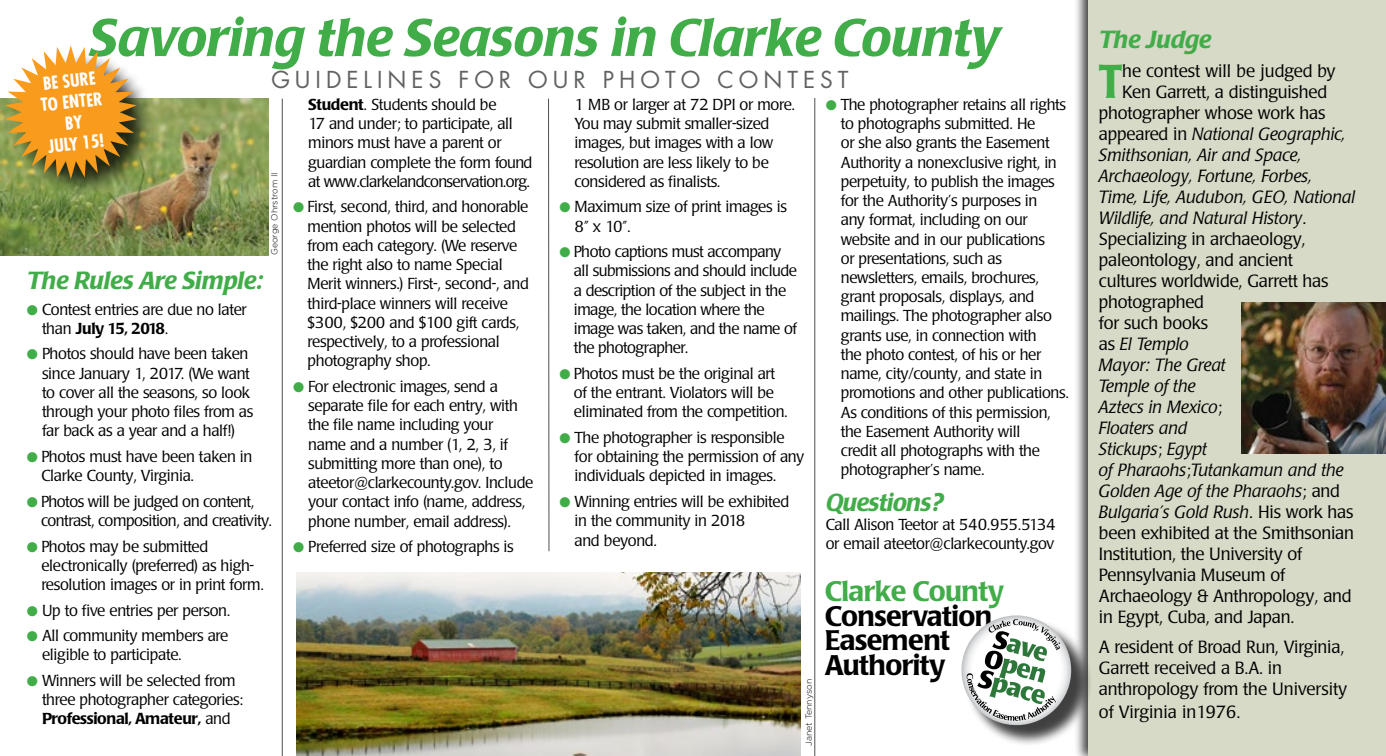
<style>
.page{position:relative;width:1386px;height:756px;background:#fff}
.page>*{position:absolute;margin:0;border:0;box-sizing:border-box;transform-origin:0 0}
.t1{font:italic 500 52.5px "Poppl Laudatio";color:#41ad49}
.t2{font:500 condensed 47.07px "Poppl Laudatio";color:#41ad49}
.t3{font:500 28px/24.5px "Poppl Laudatio";letter-spacing:-.02em;color:#000}
.t4{font:500 28px "Poppl Laudatio";letter-spacing:-.02em;color:#41ad49}
.t5{font:italic 500 24.5px "Poppl Laudatio";color:#41ad49}
.t6{font:italic 500 24.5px "Poppl Laudatio";letter-spacing:-.02em;color:#41ad49}
.t7{font:22.75px "Futura";letter-spacing:.22em;color:#616264}
.t8{font:300 17.5px/21px "Poppl Laudatio";letter-spacing:-.01em;color:#000}
.t9{font:italic 300 17.5px "Poppl Laudatio";letter-spacing:-.01em;color:#000}
.t10{font:700 condensed 17.5px/21px "Futura";color:#fff;text-align:center}
.t11{font:300 15.75px/19.2px "Poppl Laudatio";letter-spacing:-.02em;color:#000}
.t12{font:300 8.75px "Gotham HTF";color:#000}
.s1{font-weight:500}
.s2{color:#41ad49}
.s3{font-style:normal}
</style>
<div class="page">
<div style="left:1073px;top:0;width:313px;height:756px;background:#000;opacity:.75"></div>
<div style="left:1088px;top:0;width:298px;height:756px;background:#d6dac6"></div>
<img style="left:296px;top:572px;width:504px;height:184px">
<img style="left:1241px;top:302px;width:145px;height:152px">
<hr style="left:814px;top:98px;width:1px;height:658px;background:#000">
<hr style="left:548px;top:99px;width:1px;height:452px;background:#000">
<hr style="left:282px;top:99px;width:1px;height:657px;background:#000">
<div style="left:964px;top:619px;width:129px;height:128px;background:#000;opacity:.75"></div>
<svg style="left:961px;top:615px;width:116px;height:116px"></svg>
<img style="left:0;top:98px;width:268px;height:157px">
<div style="left:9px;top:50px;width:148px;height:149px;background:#000;opacity:.75"></div>
<svg style="left:5px;top:45px;width:132px;height:134px"></svg>
<h1 class="t1" style="left:89px;top:8px;width:912px">Savoring the Seasons in Clarke County</h1>
<p class="t10" style="left:42px;top:73px;width:54px;rotate:-6deg">BE SURE</p>
<h3 class="t7" style="left:271px;top:64px;width:579px">GUIDELINES FOR OUR PHOTO CONTEST</h3>
<p class="t10" style="left:40px;top:94px;width:63px;rotate:-6deg">TO ENTER<br>BY<br>JULY 15!</p>
<p class="t12" style="left:270px;top:255px;width:85px;rotate:-90deg">George Ohrstrom II</p>
<p class="t11" style="left:308px;top:95px;width:226px"><span class="s1">Student</span>. Students should be<br>17 and under; to participate, all minors must have a parent or guardian complete the form found at www.clarkelandconservation.org.</p>
<p class="t11" style="left:308px;top:198px;width:223px;text-indent:-14px"><span class="s2">●</span> First, second, third, and honorable mention photos will be selected from each category. (We reserve the right also to name Special<br>Merit winners.) First-, second-, and third-place winners will receive $300, $200 and $100 gift cards, respectively, to a professional photography shop.</p>
<p class="t11" style="left:308px;top:377px;width:227px;text-indent:-15px"><span class="s2">●</span> For electronic images, send a separate file for each entry, with the file name including your name and a number (1, 2, 3, if submitting more than one), to ateetor@clarkecounty.gov. Include your contact info (name, address, phone number, email address).</p>
<p class="t11" style="left:293px;top:537px;width:222px"><span class="s2">●</span> Preferred size of photographs is</p>
<p class="t11" style="left:841px;top:95px;width:230px;text-indent:-15px"><span class="s2">●</span> The photographer retains all rights to photographs submitted. He<br>or she also grants the Easement<br>Authority a nonexclusive right, in perpetuity, to publish the images for the Authority’s purposes in<br>any format, including on our website and in our publications<br>or presentations, such as newsletters, emails, brochures, grant proposals, displays, and mailings. The photographer also grants use, in connection with<br>the photo contest, of his or her name, city/county, and state in promotions and other publications.<br>As conditions of this permission, the Easement Authority will<br>credit all photographs with the photographer’s name.</p>
<h3 class="t6" style="left:826px;top:489px;width:120px">Questions?</h3>
<p class="t11" style="left:826px;top:515px;width:231px">Call Alison Teetor at 540.955.5134 or email ateetor@clarkecounty.gov</p>
<p class="t11" style="left:575px;top:95px;width:222px">1 MB or larger at 72 DPI or more.<br>You may submit smaller-sized images, but images with a low resolution are less likely to be considered as finalists.</p>
<p class="t11" style="left:575px;top:198px;width:214px;text-indent:-15px"><span class="s2">●</span> Maximum size of print images is<br>8” x 10”.</p>
<p class="t11" style="left:574px;top:242px;width:225px;text-indent:-14px"><span class="s2">●</span> Photo captions must accompany all submissions and should include a description of the subject in the image, the location where the image was taken, and the name of the photographer.</p>
<p class="t11" style="left:574px;top:364px;width:216px;text-indent:-14px"><span class="s2">●</span> Photos must be the original art of the entrant. Violators will be eliminated from the competition.</p>
<p class="t11" style="left:575px;top:428px;width:231px;text-indent:-15px"><span class="s2">●</span> The photographer is responsible for obtaining the permission of any individuals depicted in images.</p>
<p class="t11" style="left:575px;top:492px;width:216px;text-indent:-15px"><span class="s2">●</span> Winning entries will be exhibited in the community in 2018<br>and beyond.</p>
<h3 class="t5" style="left:27px;top:267px;width:237px">The Rules Are Simple:</h3>
<p class="t11" style="left:42px;top:300px;width:206px;text-indent:-15px"><span class="s2">●</span> Contest entries are due no later than <span class="s1">July 15, 2018</span>.</p>
<p class="t11" style="left:42px;top:345px;width:213px;text-indent:-15px"><span class="s2">●</span> Photos should have been taken since January 1, 2017. (We want to cover all the seasons, so look through your photo files from as far back as a year and a half!)</p>
<p class="t11" style="left:41px;top:447px;width:213px;text-indent:-14px"><span class="s2">●</span> Photos must have been taken in<br>Clarke County, Virginia.</p>
<p class="t11" style="left:41px;top:492px;width:232px;text-indent:-14px"><span class="s2">●</span> Photos will be judged on content, contrast, composition, and creativity.</p>
<p class="t11" style="left:41px;top:537px;width:224px;text-indent:-14px"><span class="s2">●</span> Photos may be submitted electronically (preferred) as high&shy;resolution images or in print form.</p>
<p class="t11" style="left:27px;top:601px;width:205px"><span class="s2">●</span> Up to five entries per person.</p>
<p class="t11" style="left:42px;top:626px;width:188px;text-indent:-15px"><span class="s2">●</span> All community members are eligible to participate.</p>
<p class="t11" style="left:42px;top:671px;width:203px;text-indent:-15px"><span class="s2">●</span> Winners will be selected from three photographer categories:<br><span class="s1">Professional, Amateur,</span> and</p>
<h3 class="t4" style="left:825px;top:576px;width:181px">Clarke County</h3>
<h3 class="t3" style="left:825px;top:604px;width:169px">Conservation<br>Easement<br>Authority</h3>
<p class="t12" style="left:804px;top:746px;width:68px;rotate:-90deg">Janet Tennyson</p>
<h3 class="t5" style="left:1099px;top:25px;width:114px">The Judge</h3>
<h2 class="t2" style="left:1099px;top:55px;width:25px">T</h2>
<p class="t8" style="left:1122px;top:61px;width:215px">he contest will be judged by</p>
<p class="t8" style="left:1122px;top:82px;width:206px">Ken Garrett, a distinguished</p>
<p class="t8" style="left:1099px;top:103px;width:228px">photographer whose work has</p>
<p class="t9" style="left:1099px;top:124px;width:249px"><span class="s3">appeared in</span> National Geographic,</p>
<p class="t9" style="left:1099px;top:145px;width:204px">Smithsonian, Air and Space,</p>
<p class="t9" style="left:1099px;top:166px;width:215px">Archaeology, Fortune, Forbes,</p>
<p class="t9" style="left:1099px;top:187px;width:258px">Time, Life, Audubon, GEO, National</p>
<p class="t9" style="left:1099px;top:208px;width:209px">Wildlife, and Natural History<span class="s3">.</span></p>
<p class="t8" style="left:1099px;top:229px;width:208px">Specializing in archaeology,</p>
<p class="t8" style="left:1099px;top:250px;width:196px">paleontology, and ancient</p>
<p class="t8" style="left:1099px;top:271px;width:231px">cultures worldwide, Garrett has</p>
<p class="t8" style="left:1099px;top:292px;width:107px">photographed</p>
<p class="t8" style="left:1099px;top:313px;width:111px">for such books</p>
<p class="t9" style="left:1099px;top:334px;width:92px"><span class="s3">as</span> El Templo</p>
<p class="t9" style="left:1099px;top:355px;width:128px">Mayor: The Great</p>
<p class="t9" style="left:1099px;top:376px;width:98px">Temple of the</p>
<p class="t9" style="left:1099px;top:397px;width:125px">Aztecs in Mexico<span class="s3">;</span></p>
<p class="t9" style="left:1099px;top:418px;width:90px">Floaters and</p>
<p class="t9" style="left:1099px;top:439px;width:110px">Stickups<span class="s3">;</span> Egypt</p>
<p class="t9" style="left:1099px;top:460px;width:247px">of Pharaohs<span class="s3">;</span>Tutankamun and the</p>
<p class="t9" style="left:1099px;top:481px;width:243px">Golden Age of the Pharaohs<span class="s3">; and</span></p>
<p class="t9" style="left:1099px;top:502px;width:256px">Bulgaria’s Gold Rush<span class="s3">. His work has</span></p>
<p class="t8" style="left:1099px;top:523px;width:257px">been exhibited at the Smithsonian</p>
<p class="t8" style="left:1099px;top:544px;width:205px">Institution, the University of</p>
<p class="t8" style="left:1099px;top:565px;width:188px">Pennsylvania Museum of</p>
<p class="t8" style="left:1099px;top:586px;width:254px">Archaeology &amp; Anthropology, and</p>
<p class="t8" style="left:1099px;top:607px;width:197px">in Egypt, Cuba, and Japan.</p>
<p class="t8" style="left:1099px;top:637px;width:250px">A resident of Broad Run, Virginia,<br>Garrett received a B.A. in anthropology from the University</p>
<p class="t8" style="left:1099px;top:702px;width:143px">of Virginia in1976.</p>
</div>
